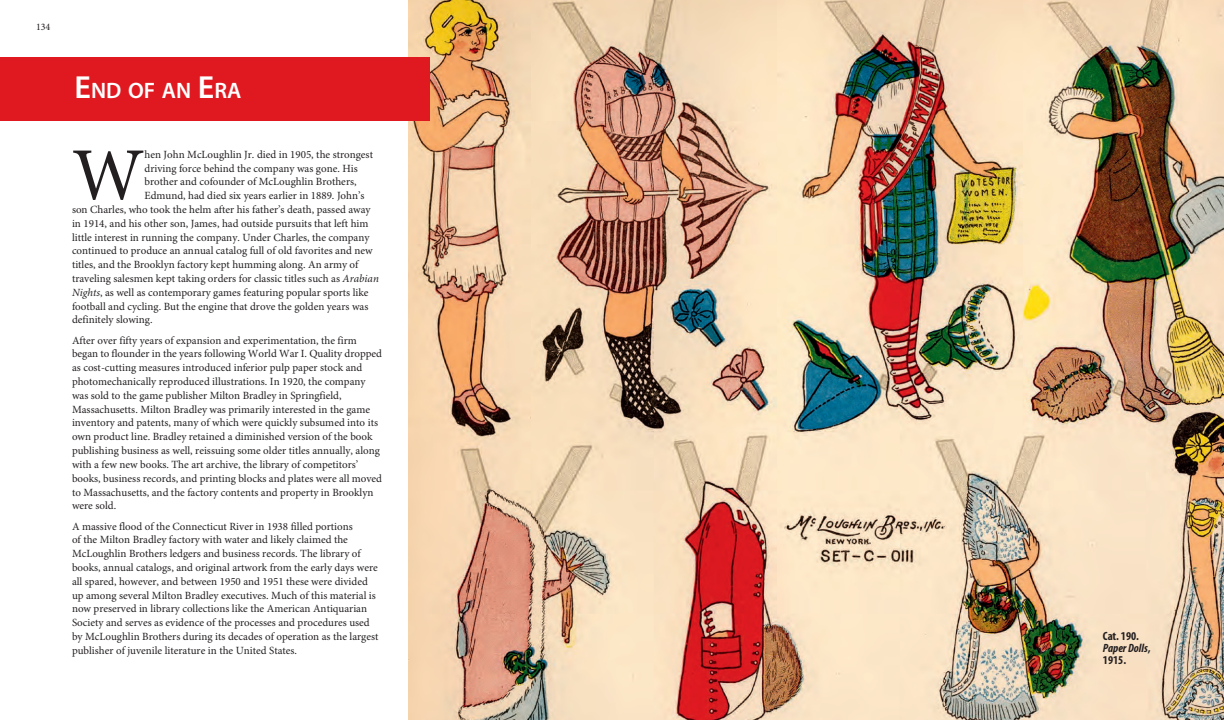
<style>
.page{position:relative;width:1224px;height:720px;background:#fff}
.page>*{position:absolute;margin:0;border:0;box-sizing:border-box;transform-origin:0 0}
.t1{font:74.7px "Minion Pro";color:#231f20}
.t2{font:600 22.4px "Myriad Pro";color:#fff}
.t3{font:700 condensed 12px/12px "Myriad Pro";color:#231f20}
.t4{font:11px/13.8px "Minion Pro";color:#231f20}
.t5{font:10px "Minion Pro";color:#231f20}
.s1{font-size:32px}
.s2{font-style:italic}
</style>
<div class="page">
<img style="left:408px;top:0;width:816px;height:720px">
<div style="left:0;top:57px;width:430px;height:64px;background:#e01920"></div>
<p class="t5" style="left:36px;top:21px;width:16px">134</p>
<h2 class="t2" style="left:75px;top:78px;width:168px"><span class="s1">E</span>ND OF AN <span class="s1">E</span>RA</h2>
<h1 class="t1" style="left:72px;top:131px;width:74px">W</h1>
<p class="t4" style="left:145px;top:148px;width:230px">hen John McLoughlin Jr. died in 1905, the strongest</p>
<p class="t4" style="left:145px;top:162px;width:215px">driving force behind the company was gone. His</p>
<p class="t4" style="left:145px;top:175px;width:214px">brother and cofounder of McLoughlin Brothers,</p>
<p class="t4" style="left:145px;top:189px;width:222px">Edmund, had died six years earlier in 1889. John’s</p>
<p class="t4" style="left:72px;top:203px;width:300px">son Charles, who took the helm after his father’s death, passed away</p>
<p class="t4" style="left:72px;top:217px;width:298px">in 1914, and his other son, James, had outside pursuits that left him</p>
<p class="t4" style="left:72px;top:231px;width:299px">little interest in running the company. Under Charles, the company</p>
<p class="t4" style="left:72px;top:244px;width:302px">continued to produce an annual catalog full of old favorites and new</p>
<p class="t4" style="left:72px;top:258px;width:289px">titles, and the Brooklyn factory kept humming along. An army of</p>
<p class="t4" style="left:72px;top:272px;width:308px">traveling salesmen kept taking orders for classic titles such as <span class="s2">Arabian</span></p>
<p class="t4" style="left:72px;top:286px;width:298px"><span class="s2">Nights</span>, as well as contemporary games featuring popular sports like</p>
<p class="t4" style="left:72px;top:300px;width:298px">football and cycling. But the engine that drove the golden years was</p>
<p class="t4" style="left:72px;top:313px;width:82px">definitely slowing.</p>
<p class="t4" style="left:72px;top:334px;width:312px">After over fifty years of expansion and experimentation, the firm began to flounder in the years following World War I. Quality dropped as cost-cutting measures introduced inferior pulp paper stock and photomechanically reproduced illustrations. In 1920, the company was sold to the game publisher Milton Bradley in Springfield, Massachusetts. Milton Bradley was primarily interested in the game inventory and patents, many of which were quickly subsumed into its own product line. Bradley retained a diminished version of the book publishing business as well, reissuing some older titles annually, along with a few new books. The art archive, the library of competitors’ books, business records, and printing blocks and plates were all moved to Massachusetts, and the factory contents and property in Brooklyn were sold.</p>
<p class="t4" style="left:72px;top:520px;width:308px">A massive flood of the Connecticut River in 1938 filled portions<br>of the Milton Bradley factory with water and likely claimed the McLoughlin Brothers ledgers and business records. The library of books, annual catalogs, and original artwork from the early days were all spared, however, and between 1950 and 1951 these were divided up among several Milton Bradley executives. Much of this material is now preserved in library collections like the American Antiquarian Society and serves as evidence of the processes and procedures used by McLoughlin Brothers during its decades of operation as the largest publisher of juvenile literature in the United States.</p>
<p class="t3" style="left:1103px;top:630px;width:49px">Cat. 190.<br><span class="s2">Paper Dolls</span>,<br>1915.</p>
</div>
